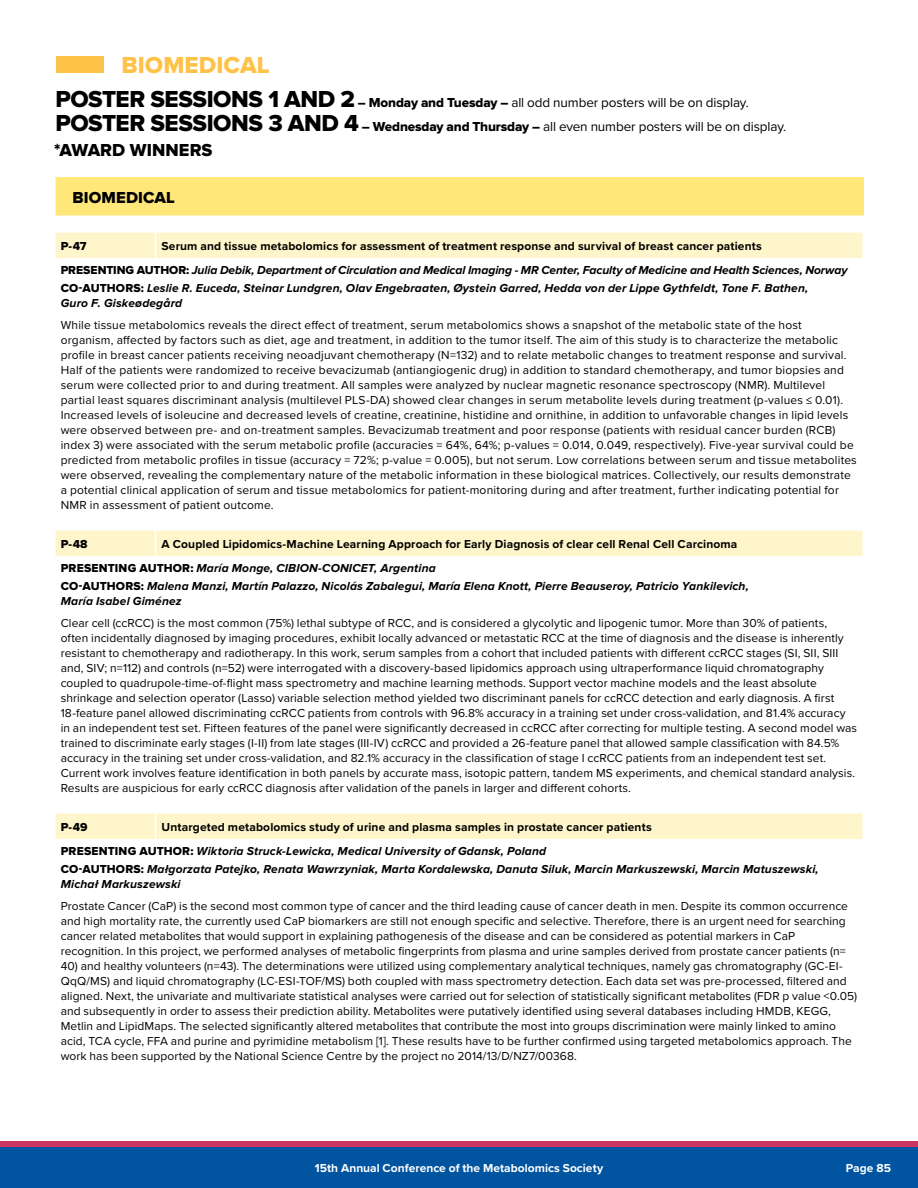
<style>
.page{position:relative;width:918px;height:1188px;background:#fff}
.page>*{position:absolute;margin:0;border:0;box-sizing:border-box;transform-origin:0 0}
.t1{font:24px "Proxima Nova Extrabld";color:#ffc249}
.t2{font:18px "Proxima Nova Extrabld";color:#000}
.t3{font:16.5px "Proxima Nova Extrabld";letter-spacing:.005em;color:#000}
.t4{font:13.5px/24px "Proxima Nova";letter-spacing:-.01em;color:#000}
.t5{font:12px/15px "Proxima Nova";letter-spacing:.01em;color:#000}
.t6{font:italic 700 12px/15px "Proxima Nova";letter-spacing:.01em;color:#000}
.t7{font:700 12px/24.3px "Proxima Nova";letter-spacing:.01em;color:#000}
.t8{font:700 12px "Proxima Nova";letter-spacing:.005em;color:#fff}
.t9{font:12px "Proxima Nova Extrabld";color:#000}
.s1{font-family:"Proxima Nova Extrabld";font-size:24px}
.s2{font-family:"Proxima Nova Extrabld"}
.s3{font-style:normal}
.s4{font-family:"Proxima Nova Extrabld";font-weight:400;font-style:normal}
.s5{font-family:"Proxima Nova Extrabld";font-weight:400}
.s6{font-style:italic}
</style>
<div class="page">
<svg style="left:0;top:1141px;width:918px;height:7px;background:#af396b"></svg>
<div style="left:0;top:1148px;width:918px;height:40px;background:#0054a0"></div>
<div style="left:56px;top:57px;width:47px;height:16px;background:#ffc249"></div>
<div style="left:56px;top:233px;width:806px;height:25px;background:#fff5ca"></div>
<div style="left:56px;top:531px;width:806px;height:25px;background:#fff5ca"></div>
<div style="left:55px;top:176px;width:810px;height:40px;background:#ffe77a"></div>
<hr style="left:54px;top:176px;width:811px;height:1px;background:#fff">
<hr style="left:54px;top:177px;width:2px;height:39px;background:#fff">
<hr style="left:864px;top:177px;width:1px;height:39px;background:#fff">
<div style="left:56px;top:814px;width:806px;height:25px;background:#fff5ca"></div>
<h1 class="t1" style="left:122px;top:51px;width:149px">BIOMEDICAL</h1>
<p class="t4" style="left:56px;top:90px;width:732px"><span class="s1">POSTER SESSIONS 1 AND 2</span> <span class="s2">– Monday and Tuesday –</span> all odd number posters will be on display.<br><span class="s1">POSTER SESSIONS 3 AND 4</span> <span class="s2">– Wednesday and Thursday –</span> all even number posters will be on display.</p>
<h2 class="t2" style="left:54px;top:140px;width:160px">*AWARD WINNERS</h2>
<h3 class="t3" style="left:72px;top:188px;width:104px">BIOMEDICAL</h3>
<p class="t6" style="left:61px;top:234px;width:788px;line-height:24.3px;text-indent:101px"><span class="s3">Serum and tissue metabolomics for assessment of treatment response and survival of breast cancer patients<br></span><span class="s4">PRESENTING AUTHOR:</span> Julia Debik, Department of Circulation and Medical Imaging - MR Center, Faculty of Medicine and Health Sciences, Norway</p>
<p class="t6" style="left:61px;top:281px;width:749px"><span class="s4">CO-AUTHORS:</span> Leslie R. Euceda, Steinar Lundgren, Olav Engebraaten, Øystein Garred, Hedda von der Lippe Gythfeldt, Tone F. Bathen,<br>Guro F. Giskeødegård</p>
<p class="t5" style="left:61px;top:318px;width:798px">While tissue metabolomics reveals the direct effect of treatment, serum metabolomics shows a snapshot of the metabolic state of the host organism, affected by factors such as diet, age and treatment, in addition to the tumor itself. The aim of this study is to characterize the metabolic profile in breast cancer patients receiving neoadjuvant chemotherapy (N=132) and to relate metabolic changes to treatment response and survival.<br>Half of the patients were randomized to receive bevacizumab (antiangiogenic drug) in addition to standard chemotherapy, and tumor biopsies and serum were collected prior to and during treatment. All samples were analyzed by nuclear magnetic resonance spectroscopy (NMR). Multilevel partial least squares discriminant analysis (multilevel PLS-DA) showed clear changes in serum metabolite levels during treatment (p-values ≤ 0.01).<br>Increased levels of isoleucine and decreased levels of creatine, creatinine, histidine and ornithine, in addition to unfavorable changes in lipid levels were observed between pre- and on-treatment samples. Bevacizumab treatment and poor response (patients with residual cancer burden (RCB) index 3) were associated with the serum metabolic profile (accuracies = 64%, 64%; p-values = 0.014, 0.049, respectively). Five-year survival could be predicted from metabolic profiles in tissue (accuracy = 72%; p-value = 0.005), but not serum. Low correlations between serum and tissue metabolites were observed, revealing the complementary nature of the metabolic information in these biological matrices. Collectively, our results demonstrate a potential clinical application of serum and tissue metabolomics for patient-monitoring during and after treatment, further indicating potential for NMR in assessment of patient outcome.</p>
<p class="t9" style="left:61px;top:537px;width:28px">P-48</p>
<p class="t9" style="left:61px;top:239px;width:27px">P-47</p>
<p class="t7" style="left:61px;top:532px;width:678px;text-indent:101px">A Coupled Lipidomics-Machine Learning Approach for Early Diagnosis of clear cell Renal Cell Carcinoma<br><span class="s5">PRESENTING AUTHOR:</span> <span class="s6">María Monge, CIBION-CONICET, Argentina</span></p>
<p class="t6" style="left:61px;top:579px;width:690px"><span class="s4">CO-AUTHORS:</span> Malena Manzi, Martín Palazzo, Nicolás Zabalegui, María Elena Knott, Pierre Beauseroy, Patricio Yankilevich,<br>María Isabel Giménez</p>
<p class="t5" style="left:61px;top:616px;width:798px">Clear cell (ccRCC) is the most common (75%) lethal subtype of RCC, and is considered a glycolytic and lipogenic tumor. More than 30% of patients, often incidentally diagnosed by imaging procedures, exhibit locally advanced or metastatic RCC at the time of diagnosis and the disease is inherently resistant to chemotherapy and radiotherapy. In this work, serum samples from a cohort that included patients with different ccRCC stages (SI, SII, SIII and, SIV; n=112) and controls (n=52) were interrogated with a discovery-based lipidomics approach using ultraperformance liquid chromatography coupled to quadrupole-time-of-flight mass spectrometry and machine learning methods. Support vector machine models and the least absolute shrinkage and selection operator (Lasso) variable selection method yielded two discriminant panels for ccRCC detection and early diagnosis. A first 18-feature panel allowed discriminating ccRCC patients from controls with 96.8% accuracy in a training set under cross-validation, and 81.4% accuracy in an independent test set. Fifteen features of the panel were significantly decreased in ccRCC after correcting for multiple testing. A second model was trained to discriminate early stages (I-II) from late stages (III-IV) ccRCC and provided a 26-feature panel that allowed sample classification with 84.5% accuracy in the training set under cross-validation, and 82.1% accuracy in the classification of stage I ccRCC patients from an independent test set.<br>Current work involves feature identification in both panels by accurate mass, isotopic pattern, tandem MS experiments, and chemical standard analysis.<br>Results are auspicious for early ccRCC diagnosis after validation of the panels in larger and different cohorts.</p>
<p class="t7" style="left:61px;top:815px;width:593px;text-indent:101px">Untargeted metabolomics study of urine and plasma samples in prostate cancer patients<br><span class="s5">PRESENTING AUTHOR:</span> <span class="s6">Wiktoria Struck-Lewicka, Medical University of Gdansk, Poland</span></p>
<p class="t6" style="left:61px;top:862px;width:759px"><span class="s4">CO-AUTHORS:</span> Małgorzata Patejko, Renata Wawrzyniak, Marta Kordalewska, Danuta Siluk, Marcin Markuszewski, Marcin Matuszewski,<br>Michał Markuszewski</p>
<p class="t5" style="left:61px;top:898px;width:789px">Prostate Cancer (CaP) is the second most common type of cancer and the third leading cause of cancer death in men. Despite its common occurrence and high mortality rate, the currently used CaP biomarkers are still not enough specific and selective. Therefore, there is an urgent need for searching cancer related metabolites that would support in explaining pathogenesis of the disease and can be considered as potential markers in CaP recognition. In this project, we performed analyses of metabolic fingerprints from plasma and urine samples derived from prostate cancer patients (n=</p>
<p class="t5" style="left:61px;top:958px;width:798px">40) and healthy volunteers (n=43). The determinations were utilized using complementary analytical techniques, namely gas chromatography (GC-EI-QqQ/MS) and liquid chromatography (LC-ESI-TOF/MS) both coupled with mass spectrometry detection. Each data set was pre-processed, filtered and aligned. Next, the univariate and multivariate statistical analyses were carried out for selection of statistically significant metabolites (FDR p value &lt;0.05) and subsequently in order to assess their prediction ability. Metabolites were putatively identified using several databases including HMDB, KEGG, Metlin and LipidMaps. The selected significantly altered metabolites that contribute the most into groups discrimination were mainly linked to amino acid, TCA cycle, FFA and purine and pyrimidine metabolism [1]. These results have to be further confirmed using targeted metabolomics approach. The work has been supported by the National Science Centre by the project no 2014/13/D/NZ7/00368.</p>
<p class="t9" style="left:61px;top:820px;width:28px">P-49</p>
<p class="t8" style="left:315px;top:1161px;width:290px">15th Annual Conference of the Metabolomics Society</p>
<p class="t8" style="left:846px;top:1161px;width:47px">Page 85</p>
</div>
